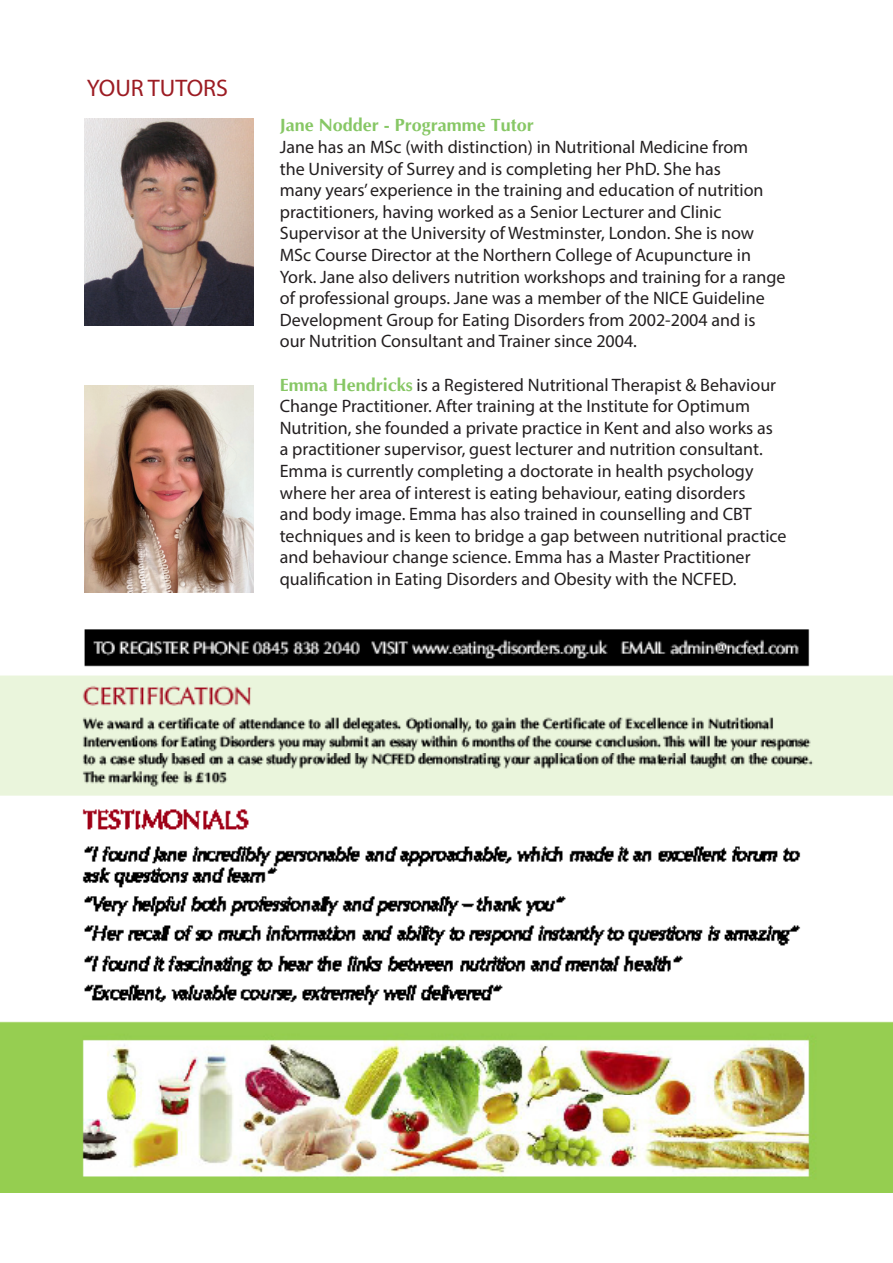
<style>
.page{position:relative;width:893px;height:1263px;background:#fff}
.page>*{position:absolute;margin:0;border:0;box-sizing:border-box;transform-origin:0 0}
.t1{font:24px "Myriad Pro";color:#9c1c23}
.t2{font:18px/21.6px "Myriad Pro";color:#231f20}
.t3{font:700 18px "Optima";color:#87c765}
.s1{font-family:"Optima";font-weight:700;color:#87c765}
</style>
<div class="page">
<img style="left:0;top:629px;width:893px;height:564px">
<img style="left:84px;top:118px;width:169px;height:208px">
<img style="left:84px;top:385px;width:169px;height:208px">
<p class="t1" style="left:87px;top:73px;width:143px">YOUR TUTORS</p>
<p class="t3" style="left:280px;top:115px;width:256px">Jane Nodder - Programme Tutor</p>
<p class="t2" style="left:280px;top:136px;width:507px">Jane has an MSc (with distinction) in Nutritional Medicine from<br>the University of Surrey and is completing her PhD. She has<br>many years’ experience in the training and education of nutrition practitioners, having worked as a Senior Lecturer and Clinic Supervisor at the University of Westminster, London. She is now MSc Course Director at the Northern College of Acupuncture in York. Jane also delivers nutrition workshops and training for a range of professional groups. Jane was a member of the NICE Guideline Development Group for Eating Disorders from 2002-2004 and is our Nutrition Consultant and Trainer since 2004.</p>
<p class="t2" style="left:280px;top:373px;width:508px"><span class="s1">Emma Hendricks</span> is a Registered Nutritional Therapist &amp; Behaviour Change Practitioner. After training at the Institute for Optimum Nutrition, she founded a private practice in Kent and also works as<br>a practitioner supervisor, guest lecturer and nutrition consultant.<br>Emma is currently completing a doctorate in health psychology where her area of interest is eating behaviour, eating disorders<br>and body image. Emma has also trained in counselling and CBT techniques and is keen to bridge a gap between nutritional practice and behaviour change science. Emma has a Master Practitioner qualification in Eating Disorders and Obesity with the NCFED.</p>
</div>
